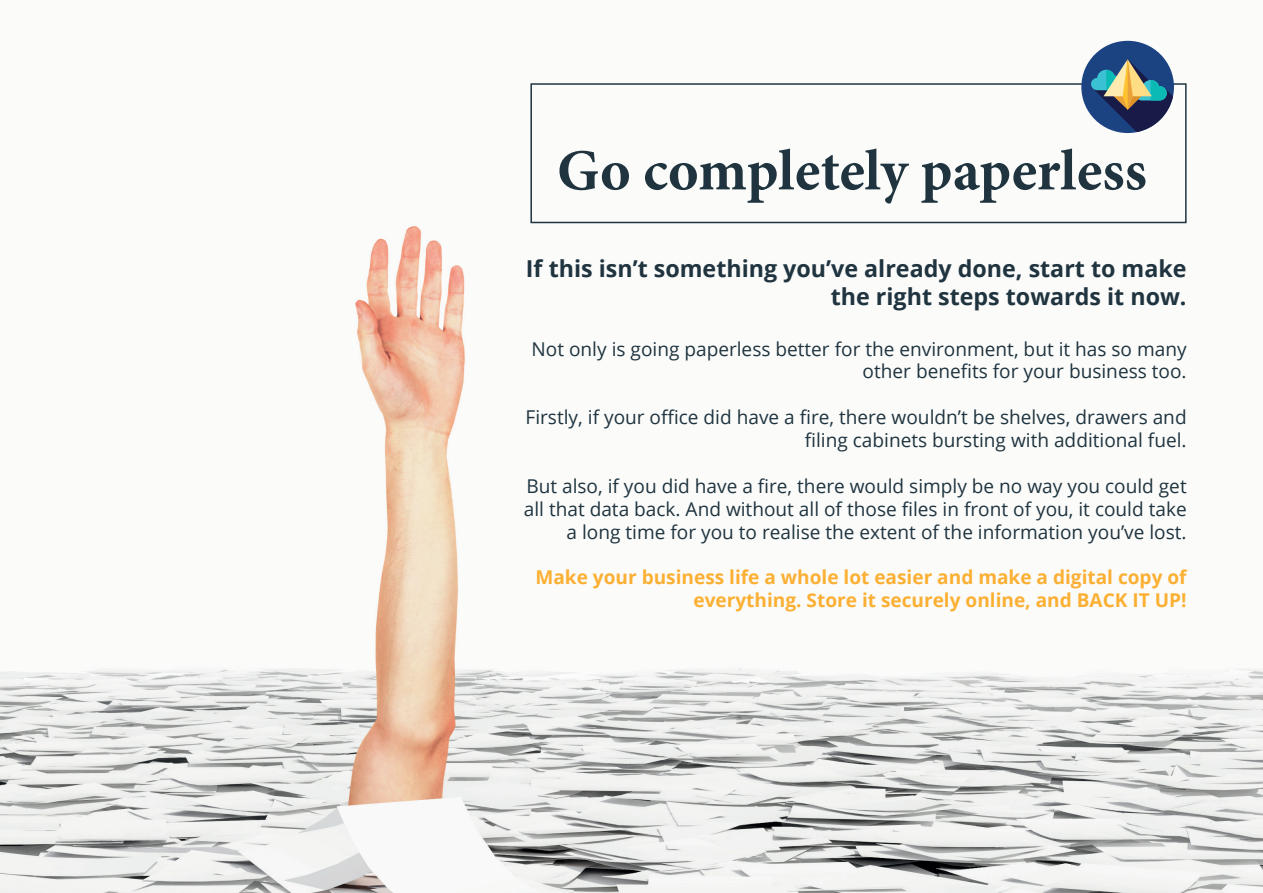
<style>
.page{position:relative;width:1263px;height:893px;background:#fff}
.page>*{position:absolute;margin:0;border:0;box-sizing:border-box;transform-origin:0 0}
.t1{font:700 58.2px "Minion Pro";color:#1f343f}
.t2{font:700 23.25px/27.9px "Open Sans";color:#1f343f;text-align:right}
.t3{font:19.05px/22.8px "Open Sans";color:#1f343f;text-align:right}
.t4{font:700 19.05px/22.8px "Open Sans";color:#fbb033;text-align:right}
</style>
<div class="page">
<img style="left:0;top:40px;width:1263px;height:853px">
<div style="left:530px;top:83px;width:656px;height:140px;border:2px solid #1f343f"></div>
<div style="left:1081px;top:41px;width:93px;height:92px;background:#1c4381;border-radius:50%"></div>
<svg style="left:1091px;top:59px;width:82px;height:73px"></svg>
<h1 class="t1" style="left:557px;top:130px;width:591px">Go completely paperless</h1>
<p class="t2" style="left:526px;top:254px;width:662px">If this isn’t something you’ve already done, start to make the right steps towards it now.</p>
<p class="t3" style="left:531px;top:337px;width:657px">Not only is going paperless better for the environment, but it has so many other benefits for your business too.</p>
<p class="t3" style="left:525px;top:405px;width:663px">Firstly, if your office did have a fire, there wouldn’t be shelves, drawers and filing cabinets bursting with additional fuel.</p>
<p class="t3" style="left:524px;top:474px;width:664px">But also, if you did have a fire, there would simply be no way you could get all that data back. And without all of those files in front of you, it could take a long time for you to realise the extent of the information you’ve lost.</p>
<p class="t4" style="left:535px;top:565px;width:653px">Make your business life a whole lot easier and make a digital copy of everything. Store it securely online, and BACK IT UP!</p>
</div>
